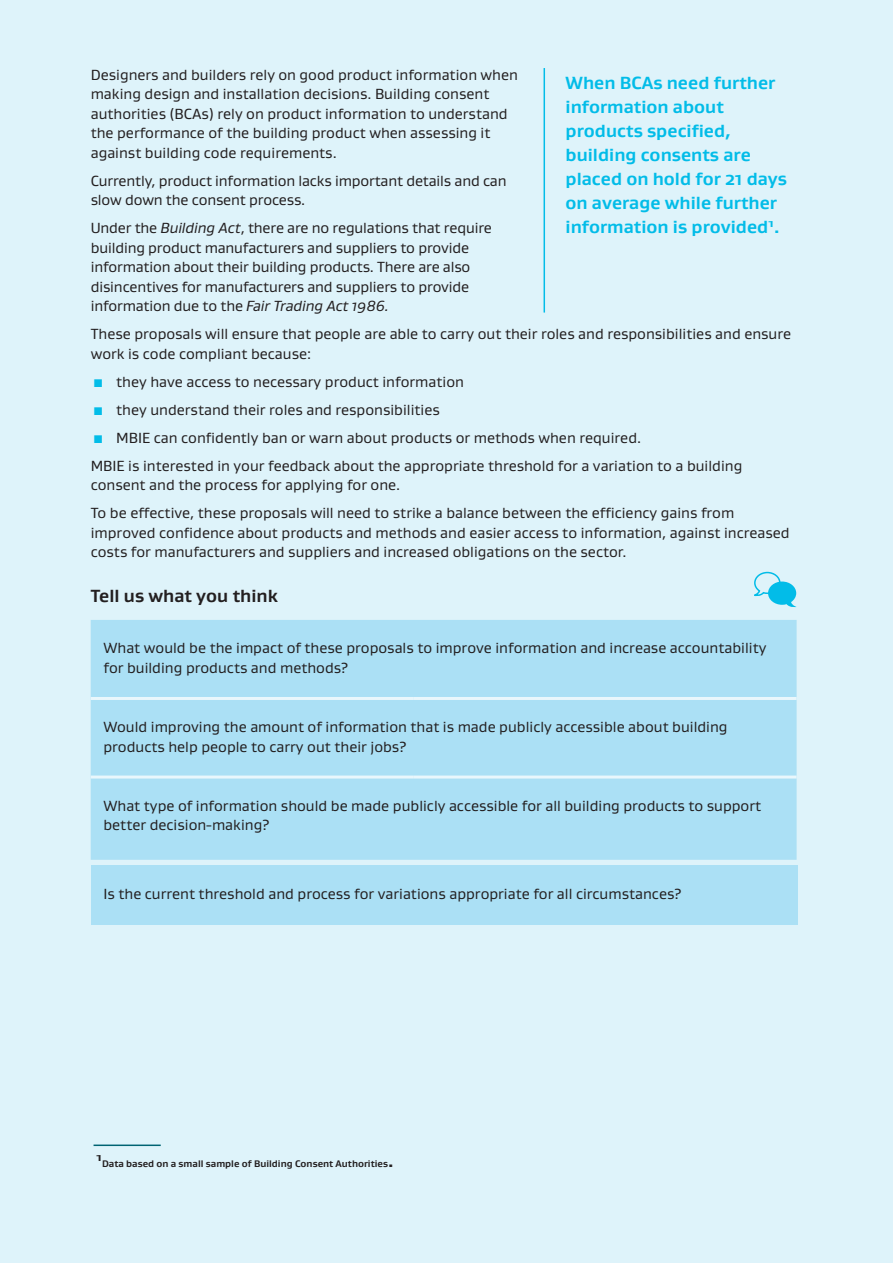
<style>
.page{position:relative;width:893px;height:1263px;background:#def3fa}
.page>*{position:absolute;margin:0;border:0;box-sizing:border-box;transform-origin:0 0}
.Heading_2_box{font:700 18px/24px "Gustan";color:#02bce8}
.Heading_2_box-2{font:700 18px "Gustan";color:#231f20}
.big_bod{font:15px/19.5px "Gustan";color:#231f20}
.Heading_2_box-3{font:700 10.65px "Gustan";color:#231f20;scale:1.31 1}
.Heading_2_box-4{font:700 9.75px "Gustan";color:#231f20}
.s1{font-style:italic}
.s2{color:#02bce8}
.s3{font-size:18px}
</style>
<div class="page">
<div style="left:91px;top:620px;width:706px;height:240px;background:#abe0f5"></div>
<hr style="left:91px;top:697px;width:323px;height:3px;background:#e9f7fc">
<hr style="left:414px;top:697px;width:383px;height:3px;background:#e9f7fc">
<hr style="left:91px;top:775px;width:323px;height:3px;background:#e9f7fc">
<hr style="left:414px;top:775px;width:383px;height:3px;background:#e9f7fc">
<svg style="left:754px;top:571px;width:43px;height:37px"></svg>
<div style="left:91px;top:866px;width:706px;height:59px;background:#abe0f5"></div>
<hr style="left:544px;top:68px;width:1px;height:245px;background:#02bce8">
<hr style="left:94px;top:1144px;width:67px;height:2px;background:#006372">
<p class="big_bod" style="left:91px;top:64px;width:429px">Designers and builders rely on good product information when making design and installation decisions. Building consent authorities (BCAs) rely on product information to understand the performance of the building product when assessing it against building code requirements.</p>
<p class="big_bod" style="left:91px;top:170px;width:417px">Currently, product information lacks important details and can slow down the consent process.</p>
<p class="big_bod" style="left:91px;top:218px;width:403px">Under the <span class="s1">Building Act</span>, there are no regulations that require building product manufacturers and suppliers to provide information about their building products. There are also disincentives for manufacturers and suppliers to provide information due to the <span class="s1">Fair Trading Act 1986.</span></p>
<p class="big_bod" style="left:91px;top:324px;width:702px">These proposals will ensure that people are able to carry out their roles and responsibilities and ensure work is code compliant because:</p>
<p class="big_bod" style="left:91px;top:371px;width:375px"><span class="s2">▪</span> they have access to necessary product information</p>
<p class="big_bod" style="left:91px;top:399px;width:351px"><span class="s2">▪</span> they understand their roles and responsibilities</p>
<p class="big_bod" style="left:91px;top:427px;width:552px"><span class="s2">▪</span> MBIE can confidently ban or warn about products or methods when required.</p>
<p class="big_bod" style="left:91px;top:455px;width:653px">MBIE is interested in your feedback about the appropriate threshold for a variation to a building consent and the process for applying for one.</p>
<p class="big_bod" style="left:91px;top:503px;width:700px">To be effective, these proposals will need to strike a balance between the efficiency gains from improved confidence about products and methods and easier access to information, against increased costs for manufacturers and suppliers and increased obligations on the sector.</p>
<p class="Heading_2_box-2" style="left:91px;top:584px;width:189px">Tell us what you think</p>
<p class="big_bod" style="left:103px;top:638px;width:664px">What would be the impact of these proposals to improve information and increase accountability for building products and methods?</p>
<p class="Heading_2_box" style="left:566px;top:70px;width:223px">When BCAs need further information about products specified, building consents are placed on hold for 21 days on average while further information is provided<sup>1</sup>.</p>
<p class="big_bod" style="left:103px;top:717px;width:626px">Would improving the amount of information that is made publicly accessible about building products help people to carry out their jobs?</p>
<p class="big_bod" style="left:103px;top:795px;width:659px">What type of information should be made publicly accessible for all building products to support better decision-making?</p>
<p class="big_bod" style="left:103px;top:884px;width:579px">Is the current threshold and process for variations appropriate for all circumstances?</p>
<p class="Heading_2_box-3" style="left:96px;top:1150px;width:6px">1</p>
<p class="Heading_2_box-4" style="left:102px;top:1157px;width:293px">Data based on a small sample of Building Consent Authorities<span class="s3">.</span></p>
</div>
